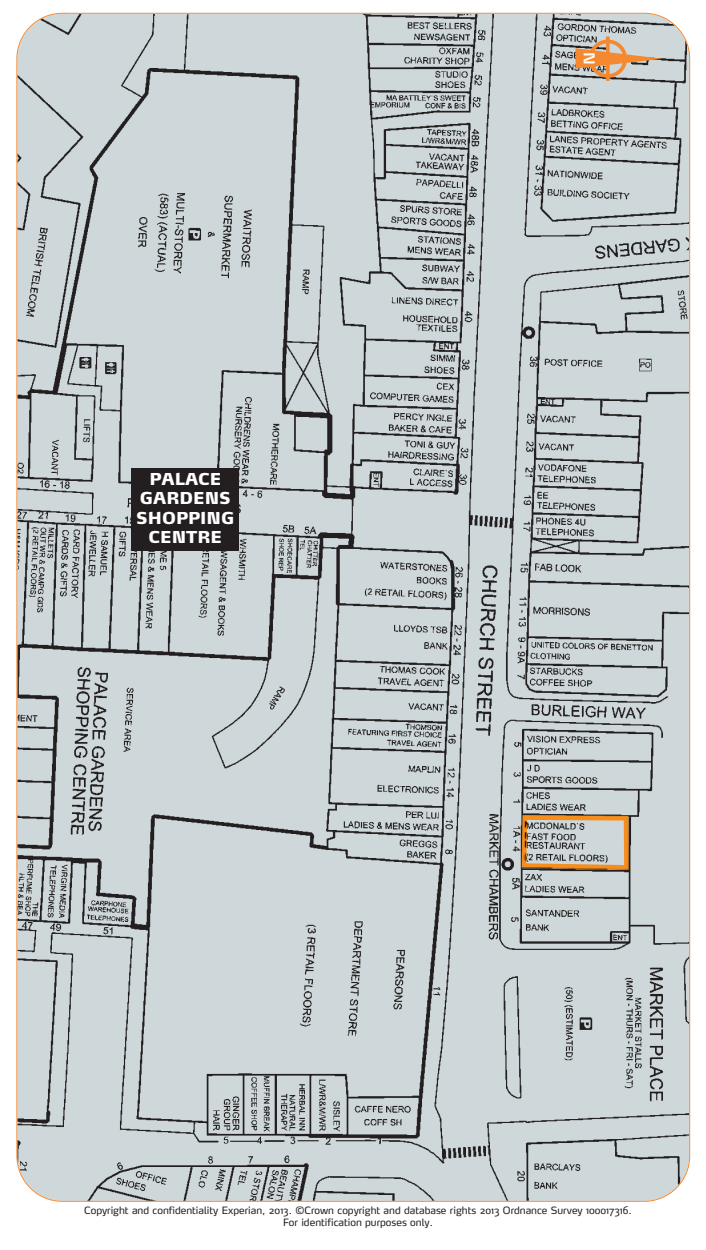
<style>
.page{position:relative;width:706px;height:1250px;background:#fff}
.page>*{position:absolute;margin:0;border:0;box-sizing:border-box;transform-origin:0 0}
.t1{font:900 16.25px/19.5px "Max";color:#fff;text-align:center}
.t2{font:600 14.75px "Max";color:#fff}
.t3{font:10px/11.2px "Max";color:#231f20;text-align:center}
</style>
<div class="page">
<img style="left:17px;top:14px;width:672px;height:1186px;border-radius:45px">
<img style="left:521px;top:814px;width:108px;height:55px">
<hr style="left:606px;top:36px;width:3px;height:45px;background:#f58930">
<svg style="left:575px;top:40px;width:86px;height:38px;background:#d0ac8a"></svg>
<div style="left:132px;top:468px;width:107px;height:83px;background:#231f20"></div>
<h1 class="t1" style="left:136px;top:470px;width:100px">PALACE<br>GARDENS<br>SHOPPING<br>CENTRE</h1>
<h2 class="t2" style="left:594px;top:52px;width:14px;rotate:90deg">N</h2>
<p class="t3" style="left:84px;top:1205px;width:549px">Copyright and confidentiality Experian, 2013. ©Crown copyright and database rights 2013 Ordnance Survey 100017316.<br>For identification purposes only.</p>
</div>
